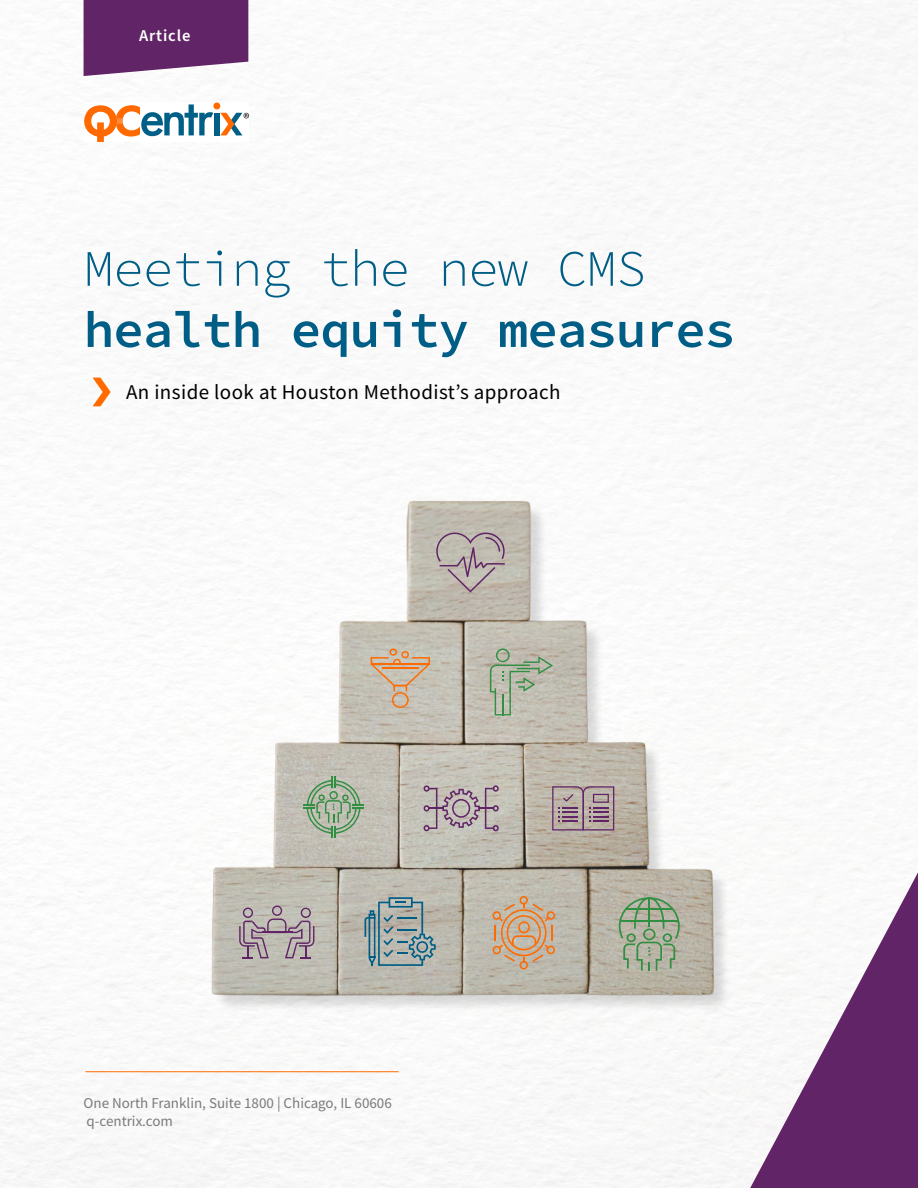
<style>
.page{position:relative;width:918px;height:1188px;background:#fff}
.page>*{position:absolute;margin:0;border:0;box-sizing:border-box;transform-origin:0 0}
.t1{font:51px/61.2px "Source Code Variable";letter-spacing:-.02em;color:#005e86}
.t2{font:21px "Source Sans Pro";letter-spacing:.02em;color:#000}
.t3{font:600 16.5px "Source Sans Pro";letter-spacing:.05em;color:#fff}
.t4{font:15px/18px "Source Sans Pro";color:#797a7d}
</style>
<div class="page">
<svg style="left:84px;top:0;width:164px;height:76px;background:#6f3874"></svg>
<svg style="left:749px;top:870px;width:169px;height:318px;fill:#612466"></svg>
<div style="left:214px;top:113px;width:5px;height:22px;background:#005f86"></div>
<div style="left:213px;top:103px;width:7px;height:6px;background:#ff6900;border-radius:50%"></div>
<svg style="left:84px;top:104px;width:129px;height:38px"></svg>
<svg style="left:220px;top:113px;width:29px;height:22px"></svg>
<img style="left:84px;top:328px;width:750px;height:750px">
<svg style="left:436px;top:533px;width:69px;height:59px;background:#b4a8a6"></svg>
<svg style="left:304px;top:777px;width:60px;height:60px;background:#a0b399"></svg>
<svg style="left:424px;top:785px;width:75px;height:46px;background:#b0a2a6"></svg>
<svg style="left:490px;top:649px;width:63px;height:66px;background:#aeb5a2"></svg>
<svg style="left:552px;top:786px;width:62px;height:44px;background:#a59096"></svg>
<svg style="left:239px;top:906px;width:75px;height:52px;background:#aca0a4"></svg>
<svg style="left:371px;top:649px;width:59px;height:59px;background:#cdb49b"></svg>
<svg style="left:365px;top:897px;width:71px;height:69px;background:#92a3a3"></svg>
<svg style="left:493px;top:896px;width:62px;height:73px;background:#c9aa8d"></svg>
<svg style="left:619px;top:897px;width:61px;height:74px;background:#9bab90"></svg>
<p class="t3" style="left:139px;top:25px;width:53px">Article</p>
<h1 class="t1" style="left:84px;top:240px;width:653px">Meeting the new CMS health equity measures</h1>
<h2 class="t2" style="left:126px;top:379px;width:436px">An inside look at Houston Methodist’s approach</h2>
<p class="t4" style="left:84px;top:1094px;width:310px">One North Franklin, Suite 1800 | Chicago, IL 60606 q-centrix.com</p>
</div>
